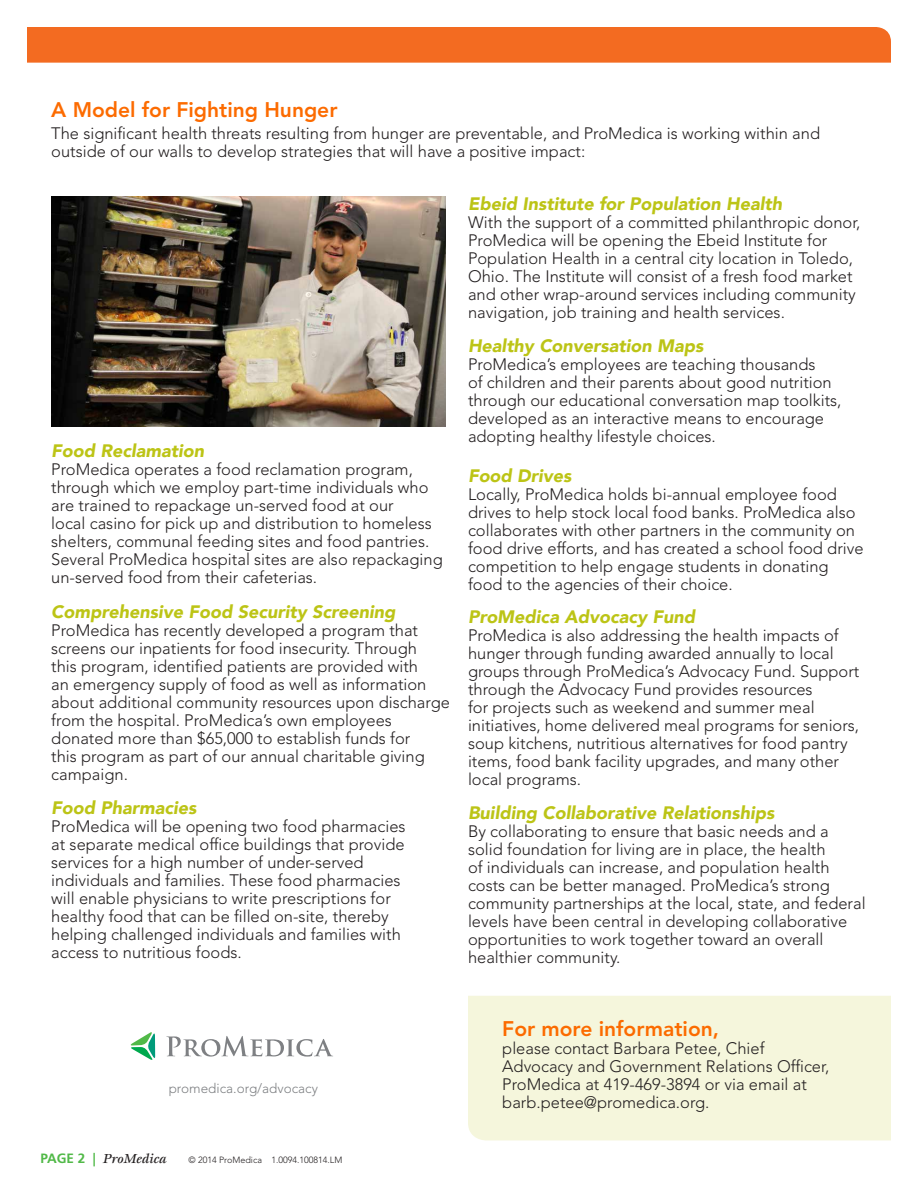
<style>
.page{position:relative;width:918px;height:1188px;background:#fff}
.page>*{position:absolute;margin:0;border:0;box-sizing:border-box;transform-origin:0 0}
.t1{font:800 21px "Avenir LT Std";color:#fc6b00}
.t2{font:italic 900 18px "Avenir";color:#bcc416}
.t3{font:300 16.5px/18px "Avenir LT Std";color:#231f20}
.t4{font:300 13.5px "Avenir LT Std";color:#7e8083}
.t5{font:italic 500 13.5px "Esprit Std";color:#231f20}
.t6{font:300 9px "Avenir LT Std";color:#231f20}
.s1{font-family:"Frutiger LT Std";font-weight:700;font-style:normal;color:#51b948}
</style>
<div class="page">
<div style="left:468px;top:996px;width:423px;height:144px;background:#f5f6dc"></div>
<div style="left:27px;top:27px;width:864px;height:36px;background:#f36b21"></div>
<svg style="left:166px;top:1036px;width:167px;height:21px"></svg>
<svg style="left:131px;top:1032px;width:24px;height:28px"></svg>
<img style="left:51px;top:197px;width:395px;height:229px">
<p class="t1" style="left:51px;top:97px;width:288px">A Model for Fighting Hunger</p>
<p class="t3" style="left:51px;top:124px;width:770px">The significant health threats resulting from hunger are preventable, and ProMedica is working within and outside of our walls to develop strategies that will have a positive impact:</p>
<p class="t2" style="left:51px;top:436px;width:154px">Food Reclamation</p>
<p class="t3" style="left:51px;top:460px;width:393px">ProMedica operates a food reclamation program, through which we employ part-time individuals who are trained to repackage un-served food at our<br>local casino for pick up and distribution to homeless shelters, communal feeding sites and food pantries.<br>Several ProMedica hospital sites are also repackaging un-served food from their cafeterias.</p>
<p class="t2" style="left:51px;top:596px;width:346px">Comprehensive Food Security Screening</p>
<p class="t3" style="left:51px;top:621px;width:400px">ProMedica has recently developed a program that screens our inpatients for food insecurity. Through<br>this program, identified patients are provided with<br>an emergency supply of food as well as information about additional community resources upon discharge from the hospital. ProMedica’s own employees donated more than $65,000 to establish funds for<br>this program as part of our annual charitable giving campaign.</p>
<p class="t2" style="left:51px;top:793px;width:147px">Food Pharmacies</p>
<p class="t3" style="left:51px;top:817px;width:356px">ProMedica will be opening two food pharmacies at separate medical office buildings that provide services for a high number of under-served individuals and families. These food pharmacies will enable physicians to write prescriptions for healthy food that can be filled on-site, thereby helping challenged individuals and families with access to nutritious foods.</p>
<p class="t2" style="left:468px;top:188px;width:316px">Ebeid Institute for Population Health</p>
<p class="t3" style="left:468px;top:213px;width:394px">With the support of a committed philanthropic donor, ProMedica will be opening the Ebeid Institute for Population Health in a central city location in Toledo, Ohio. The Institute will consist of a fresh food market and other wrap-around services including community navigation, job training and health services.</p>
<p class="t2" style="left:468px;top:331px;width:237px">Healthy Conversation Maps</p>
<p class="t3" style="left:468px;top:355px;width:375px">ProMedica’s employees are teaching thousands<br>of children and their parents about good nutrition through our educational conversation map toolkits, developed as an interactive means to encourage adopting healthy lifestyle choices.</p>
<p class="t2" style="left:468px;top:461px;width:105px">Food Drives</p>
<p class="t3" style="left:468px;top:485px;width:397px">Locally, ProMedica holds bi-annual employee food drives to help stock local food banks. ProMedica also collaborates with other partners in the community on food drive efforts, and has created a school food drive competition to help engage students in donating food to the agencies of their choice.</p>
<p class="t2" style="left:468px;top:602px;width:229px">ProMedica Advocacy Fund</p>
<p class="t3" style="left:468px;top:626px;width:393px">ProMedica is also addressing the health impacts of hunger through funding awarded annually to local groups through ProMedica’s Advocacy Fund. Support through the Advocacy Fund provides resources<br>for projects such as weekend and summer meal initiatives, home delivered meal programs for seniors, soup kitchens, nutritious alternatives for food pantry items, food bank facility upgrades, and many other local programs.</p>
<p class="t2" style="left:468px;top:798px;width:308px">Building Collaborative Relationships</p>
<p class="t3" style="left:468px;top:823px;width:399px">By collaborating to ensure that basic needs and a solid foundation for living are in place, the health<br>of individuals can increase, and population health costs can be better managed. ProMedica’s strong community partnerships at the local, state, and federal levels have been central in developing collaborative opportunities to work together toward an overall healthier community.</p>
<p class="t4" style="left:169px;top:1081px;width:151px">promedica.org/advocacy</p>
<p class="t5" style="left:40px;top:1150px;width:128px"><span class="s1">PAGE 2 |</span> ProMedica</p>
<p class="t6" style="left:189px;top:1155px;width:155px">© 2014 ProMedica 1.0094.100814.LM</p>
<p class="t1" style="left:502px;top:1016px;width:218px">For more information,</p>
<p class="t3" style="left:502px;top:1039px;width:329px">please contact Barbara Petee, Chief Advocacy and Government Relations Officer, ProMedica at 419-469-3894 or via email at barb.petee@promedica.org.</p>
</div>
